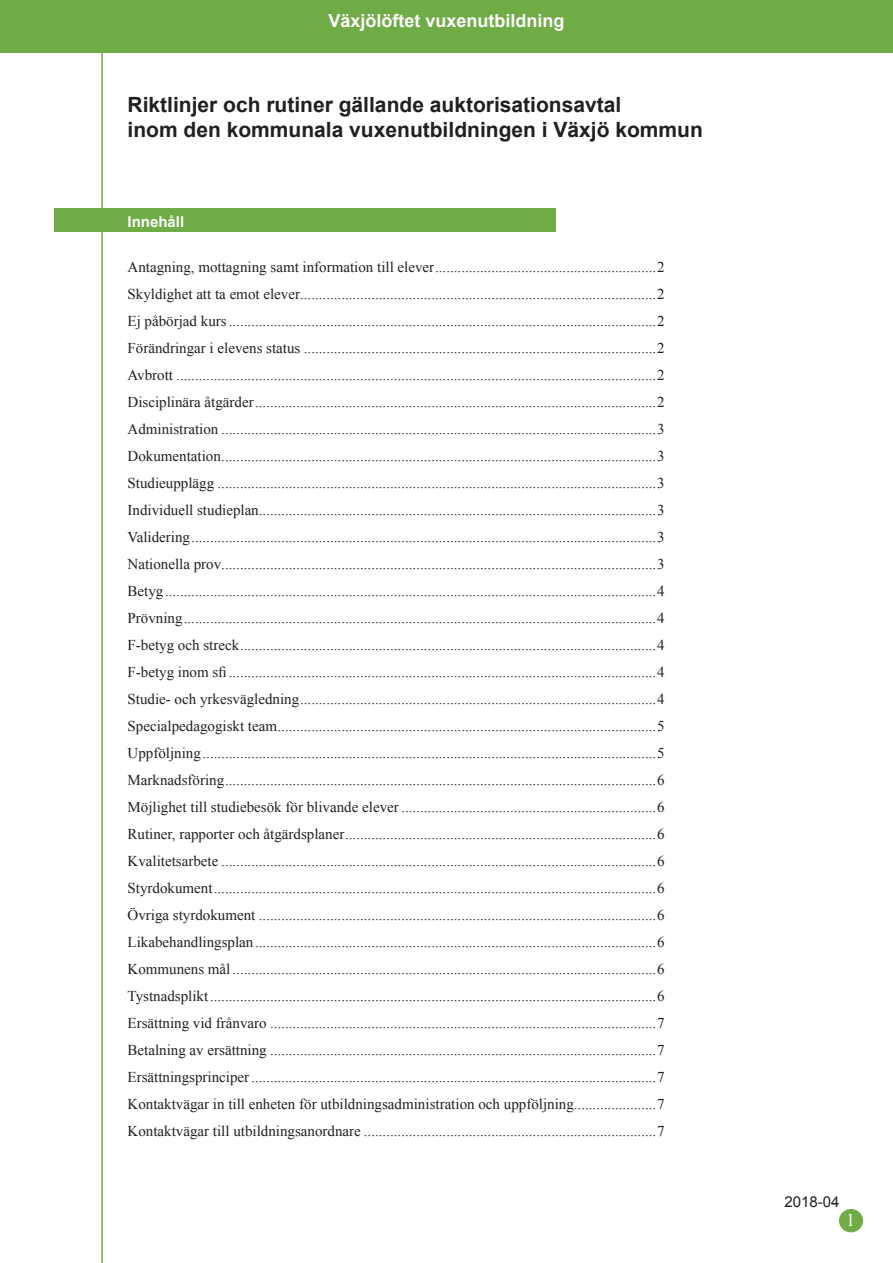
<style>
.page{position:relative;width:893px;height:1263px;background:#fff}
.page>*{position:absolute;margin:0;border:0;box-sizing:border-box;transform-origin:0 0}
.t1{font:700 21px/25.2px "Arial";color:#231f20}
.t2{font:700 18px "Arial";color:#fff}
.t3{font:18px "Times New Roman";color:#fff}
.t4{font:15px/27px "Times New Roman";color:#231f20;text-align:justify}
.t5{font:700 15px "Arial";color:#fff}
.t6{font:15px "Arial";color:#231f20}
</style>
<div class="page">
<div style="left:54px;top:208px;width:502px;height:24px;background:#6fac45"></div>
<div style="left:839px;top:1209px;width:24px;height:23px;background:#6fac45;border-radius:50%"></div>
<hr style="left:101px;top:0;width:2px;height:1263px;background:#6fac45">
<div style="left:0;top:0;width:893px;height:52px;background:#6fac45"></div>
<p class="t2" style="left:328px;top:9px;width:238px">Växjölöftet vuxenutbildning</p>
<h1 class="t1" style="left:128px;top:93px;width:577px">Riktlinjer och rutiner gällande auktorisationsavtal<br>inom den kommunala vuxenutbildningen i Växjö kommun</h1>
<p class="t5" style="left:128px;top:212px;width:58px">Innehåll</p>
<p class="t4" style="left:128px;top:253px;width:539px">Antagning, mottagning samt information till elever...........................................................2<br>Skyldighet att ta emot elever...............................................................................................2<br>Ej påbörjad kurs..................................................................................................................2<br>Förändringar i elevens status ..............................................................................................2<br>Avbrott ................................................................................................................................2<br>Disciplinära åtgärder...........................................................................................................2<br>Administration ....................................................................................................................3<br>Dokumentation....................................................................................................................3<br>Studieupplägg .....................................................................................................................3<br>Individuell studieplan..........................................................................................................3<br>Validering............................................................................................................................3<br>Nationella prov....................................................................................................................3<br>Betyg...................................................................................................................................4<br>Prövning..............................................................................................................................4<br>F-betyg och streck...............................................................................................................4<br>F-betyg inom sfi..................................................................................................................4<br>Studie- och yrkesvägledning...............................................................................................4<br>Specialpedagogiskt team.....................................................................................................5<br>Uppföljning.........................................................................................................................5<br>Marknadsföring...................................................................................................................6<br>Möjlighet till studiebesök för blivande elever ....................................................................6<br>Rutiner, rapporter och åtgärdsplaner...................................................................................6<br>Kvalitetsarbete ....................................................................................................................6<br>Styrdokument......................................................................................................................6<br>Övriga styrdokument ..........................................................................................................6<br>Likabehandlingsplan...........................................................................................................6<br>Kommunens mål.................................................................................................................6<br>Tystnadsplikt.......................................................................................................................6<br>Ersättning vid frånvaro .......................................................................................................7<br>Betalning av ersättning .......................................................................................................7<br>Ersättningsprinciper............................................................................................................7<br>Kontaktvägar in till enheten för utbildningsadministration och uppföljning......................7<br>Kontaktvägar till utbildningsanordnare ..............................................................................7</p>
<p class="t6" style="left:784px;top:1192px;width:57px">2018-04</p>
<p class="t3" style="left:846px;top:1207px;width:10px">1</p>
</div>
